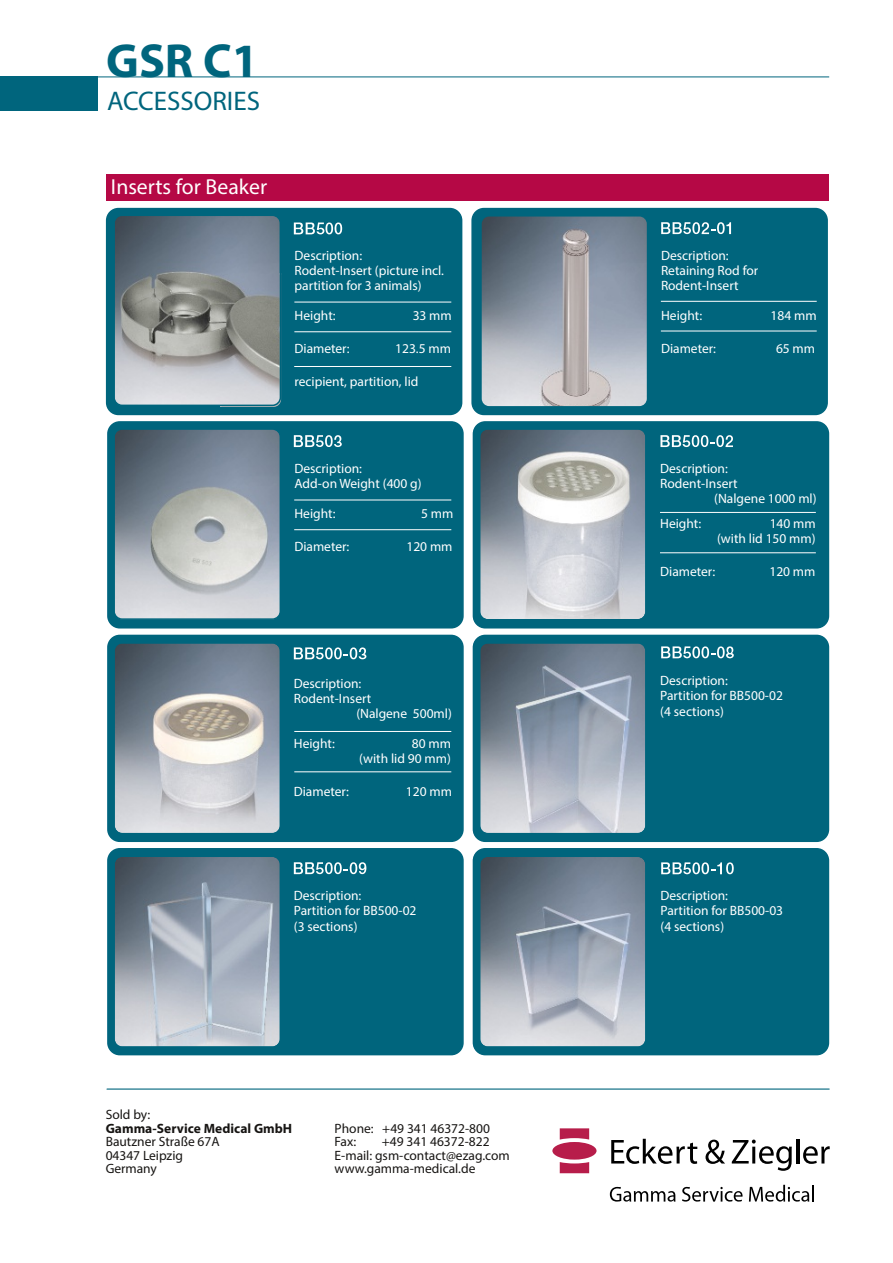
<style>
.page{position:relative;width:893px;height:1263px;background:#fff}
.page>*{position:absolute;margin:0;border:0;box-sizing:border-box;transform-origin:0 0}
.t1{font:700 48px "Myriad Pro";color:#00657d}
.t2{font:27px "Myriad Pro";color:#00657d}
.t3{font:21.75px "Myriad Pro";color:#fff}
.t4{font:13.5px/15px "Myriad Pro";color:#fff}
.t5{font:13.5px/13.5px "Myriad Pro";color:#171513}
.t6{font:700 13.5px "Myriad Pro";letter-spacing:.005em;color:#171513}
</style>
<div class="page">
<div style="left:0;top:77px;width:98px;height:34px;background:#00657d"></div>
<hr style="left:97px;top:77px;width:732px;height:1px;background:#00657d">
<div style="left:472px;top:209px;width:355px;height:205px;background:#00657d;border-radius:12px"></div>
<div style="left:471px;top:208px;width:357px;height:207px;border:2px solid #00657d;border-radius:12px"></div>
<hr style="left:661px;top:301px;width:156px;height:1px;background:#fff">
<hr style="left:661px;top:331px;width:156px;height:1px;background:#fff">
<div style="left:473px;top:422px;width:355px;height:206px;background:#00657d;border-radius:12px"></div>
<div style="left:473px;top:421px;width:356px;height:207px;border:2px solid #00657d;border-radius:12px"></div>
<hr style="left:660px;top:512px;width:156px;height:1px;background:#fff">
<div style="left:473px;top:635px;width:355px;height:206px;background:#00657d;border-radius:12px"></div>
<div style="left:473px;top:635px;width:356px;height:207px;border:2px solid #00657d;border-radius:12px"></div>
<div style="left:473px;top:849px;width:355px;height:205px;background:#00657d;border-radius:12px"></div>
<div style="left:473px;top:848px;width:356px;height:207px;border:2px solid #00657d;border-radius:12px"></div>
<div style="left:107px;top:209px;width:355px;height:205px;background:#00657d;border-radius:12px"></div>
<div style="left:106px;top:208px;width:356px;height:207px;border:2px solid #00657d;border-radius:12px"></div>
<hr style="left:294px;top:302px;width:157px;height:1px;background:#fff">
<hr style="left:294px;top:331px;width:157px;height:1px;background:#fff">
<div style="left:108px;top:422px;width:355px;height:206px;background:#00657d;border-radius:12px"></div>
<div style="left:107px;top:421px;width:357px;height:207px;border:2px solid #00657d;border-radius:12px"></div>
<div style="left:108px;top:635px;width:355px;height:206px;background:#00657d;border-radius:12px"></div>
<div style="left:107px;top:635px;width:357px;height:207px;border:2px solid #00657d;border-radius:12px"></div>
<div style="left:108px;top:849px;width:355px;height:205px;background:#00657d;border-radius:12px"></div>
<div style="left:107px;top:848px;width:357px;height:207px;border:2px solid #00657d;border-radius:12px"></div>
<img style="left:115px;top:216px;width:165px;height:190px;border-radius:7px">
<div style="left:113px;top:214px;width:168px;height:192px;border:2px solid #00657d;border-radius:8px"></div>
<svg style="left:294px;top:222px;width:48px;height:12px"></svg>
<img style="left:482px;top:217px;width:165px;height:189px;border-radius:7px">
<svg style="left:661px;top:222px;width:70px;height:12px"></svg>
<img style="left:480px;top:429px;width:165px;height:190px;border-radius:7px">
<div style="left:479px;top:428px;width:168px;height:192px;border:2px solid #00657d;border-radius:8px"></div>
<svg style="left:660px;top:435px;width:73px;height:12px"></svg>
<hr style="left:660px;top:552px;width:156px;height:1px;background:#fff">
<svg style="left:661px;top:646px;width:73px;height:12px"></svg>
<img style="left:480px;top:643px;width:165px;height:190px;border-radius:7px">
<div style="left:479px;top:642px;width:168px;height:192px;border:2px solid #00657d;border-radius:8px"></div>
<img style="left:480px;top:857px;width:165px;height:189px;border-radius:7px">
<div style="left:479px;top:855px;width:168px;height:193px;border:2px solid #00657d;border-radius:8px"></div>
<svg style="left:661px;top:862px;width:73px;height:12px"></svg>
<img style="left:115px;top:430px;width:165px;height:189px;border-radius:7px">
<div style="left:113px;top:427px;width:168px;height:193px;border:2px solid #00657d;border-radius:8px"></div>
<svg style="left:294px;top:435px;width:48px;height:12px"></svg>
<hr style="left:294px;top:500px;width:157px;height:1px;background:#fff">
<hr style="left:294px;top:529px;width:157px;height:1px;background:#fff">
<img style="left:115px;top:643px;width:165px;height:190px;border-radius:7px">
<div style="left:113px;top:642px;width:168px;height:192px;border:2px solid #00657d;border-radius:8px"></div>
<svg style="left:294px;top:647px;width:72px;height:12px"></svg>
<img style="left:115px;top:857px;width:165px;height:189px;border-radius:7px">
<div style="left:113px;top:855px;width:168px;height:193px;border:2px solid #00657d;border-radius:8px"></div>
<svg style="left:294px;top:862px;width:72px;height:12px"></svg>
<div style="left:107px;top:174px;width:722px;height:26px;background:#b50845"></div>
<hr style="left:294px;top:366px;width:157px;height:1px;background:#fff">
<hr style="left:294px;top:731px;width:157px;height:1px;background:#fff">
<hr style="left:294px;top:771px;width:157px;height:1px;background:#fff">
<svg style="left:611px;top:1139px;width:86px;height:25px"></svg>
<svg style="left:705px;top:1139px;width:20px;height:25px"></svg>
<svg style="left:732px;top:1139px;width:60px;height:32px"></svg>
<hr style="left:796px;top:1139px;width:3px;height:24px;background:#000">
<svg style="left:803px;top:1146px;width:27px;height:18px"></svg>
<div style="left:552px;top:1142px;width:44px;height:17px;background:#b71d4a;border-radius:50%"></div>
<svg style="left:560px;top:1162px;width:29px;height:11px"></svg>
<svg style="left:560px;top:1128px;width:29px;height:11px"></svg>
<svg style="left:610px;top:1187px;width:65px;height:14px"></svg>
<svg style="left:682px;top:1187px;width:60px;height:14px"></svg>
<svg style="left:749px;top:1185px;width:65px;height:16px"></svg>
<hr style="left:107px;top:1089px;width:722px;height:1px;background:#00657d">
<h1 class="t1" style="left:106px;top:41px;width:154px">GSR C1</h1>
<h2 class="t2" style="left:107px;top:90px;width:154px">ACCESSORIES</h2>
<h3 class="t3" style="left:111px;top:178px;width:158px">Inserts for Beaker</h3>
<p class="t4" style="left:295px;top:249px;width:151px">Description:<br>Rodent-Insert (picture incl. partition for 3 animals)</p>
<p class="t4" style="left:295px;top:309px;width:43px">Height:</p>
<p class="t4" style="left:413px;top:309px;width:41px">33 mm</p>
<p class="t4" style="left:295px;top:342px;width:56px">Diameter:</p>
<p class="t4" style="left:395px;top:342px;width:57px">123.5 mm</p>
<p class="t4" style="left:295px;top:375px;width:125px">recipient, partition, lid</p>
<p class="t4" style="left:294px;top:462px;width:129px">Description:<br>Add-on Weight (400 g)</p>
<p class="t4" style="left:294px;top:507px;width:43px">Height:</p>
<p class="t4" style="left:421px;top:507px;width:34px">5mm</p>
<p class="t4" style="left:294px;top:540px;width:56px">Diameter:</p>
<p class="t4" style="left:406px;top:540px;width:48px">120 mm</p>
<p class="t4" style="left:294px;top:677px;width:69px">Description:</p>
<p class="t4" style="left:294px;top:692px;width:79px">Rodent-Insert</p>
<p class="t4" style="left:356px;top:707px;width:97px">(Nalgene 500ml)</p>
<p class="t4" style="left:294px;top:737px;width:43px">Height:</p>
<p class="t4" style="left:359px;top:737px;width:93px;text-align:right">80 mm<br>(with lid 90 mm)</p>
<p class="t4" style="left:294px;top:785px;width:56px">Diameter:</p>
<p class="t4" style="left:406px;top:785px;width:48px">120 mm</p>
<p class="t4" style="left:294px;top:889px;width:124px">Description:<br>Partition for BB500-02</p>
<p class="t4" style="left:294px;top:920px;width:65px">(3 sections)</p>
<p class="t5" style="left:106px;top:1109px;width:46px">Sold by:</p>
<p class="t6" style="left:106px;top:1122px;width:188px">Gamma-Service Medical GmbH</p>
<p class="t5" style="left:106px;top:1136px;width:116px">Bautzner Straße 67A<br>04347 Leipzig<br>Germany</p>
<p class="t5" style="left:335px;top:1122px;width:157px">Phone: +49 341 46372-800<br>Fax:</p>
<p class="t5" style="left:335px;top:1136px;width:177px;text-indent:47px">+49 341 46372-822<br>E-mail: gsm-contact@ezag.com www.gamma-medical.de</p>
<p class="t4" style="left:661px;top:249px;width:99px">Description:<br>Retaining Rod for<br>Rodent-Insert</p>
<p class="t4" style="left:661px;top:309px;width:43px">Height:</p>
<p class="t4" style="left:771px;top:309px;width:48px">184 mm</p>
<p class="t4" style="left:661px;top:342px;width:56px">Diameter:</p>
<p class="t4" style="left:776px;top:342px;width:41px">65 mm</p>
<p class="t4" style="left:660px;top:462px;width:69px">Description:</p>
<p class="t4" style="left:660px;top:477px;width:79px">Rodent-Insert</p>
<p class="t4" style="left:714px;top:492px;width:104px">(Nalgene 1000 ml)</p>
<p class="t4" style="left:660px;top:517px;width:43px">Height:</p>
<p class="t4" style="left:717px;top:517px;width:100px;text-align:right">140 mm<br>(with lid 150 mm)</p>
<p class="t4" style="left:660px;top:565px;width:56px">Diameter:</p>
<p class="t4" style="left:769px;top:565px;width:48px">120 mm</p>
<p class="t4" style="left:660px;top:674px;width:124px">Description:<br>Partition for BB500-02</p>
<p class="t4" style="left:660px;top:705px;width:65px">(4 sections)</p>
<p class="t4" style="left:660px;top:889px;width:124px">Description:<br>Partition for BB500-03</p>
<p class="t4" style="left:660px;top:920px;width:65px">(4 sections)</p>
</div>
